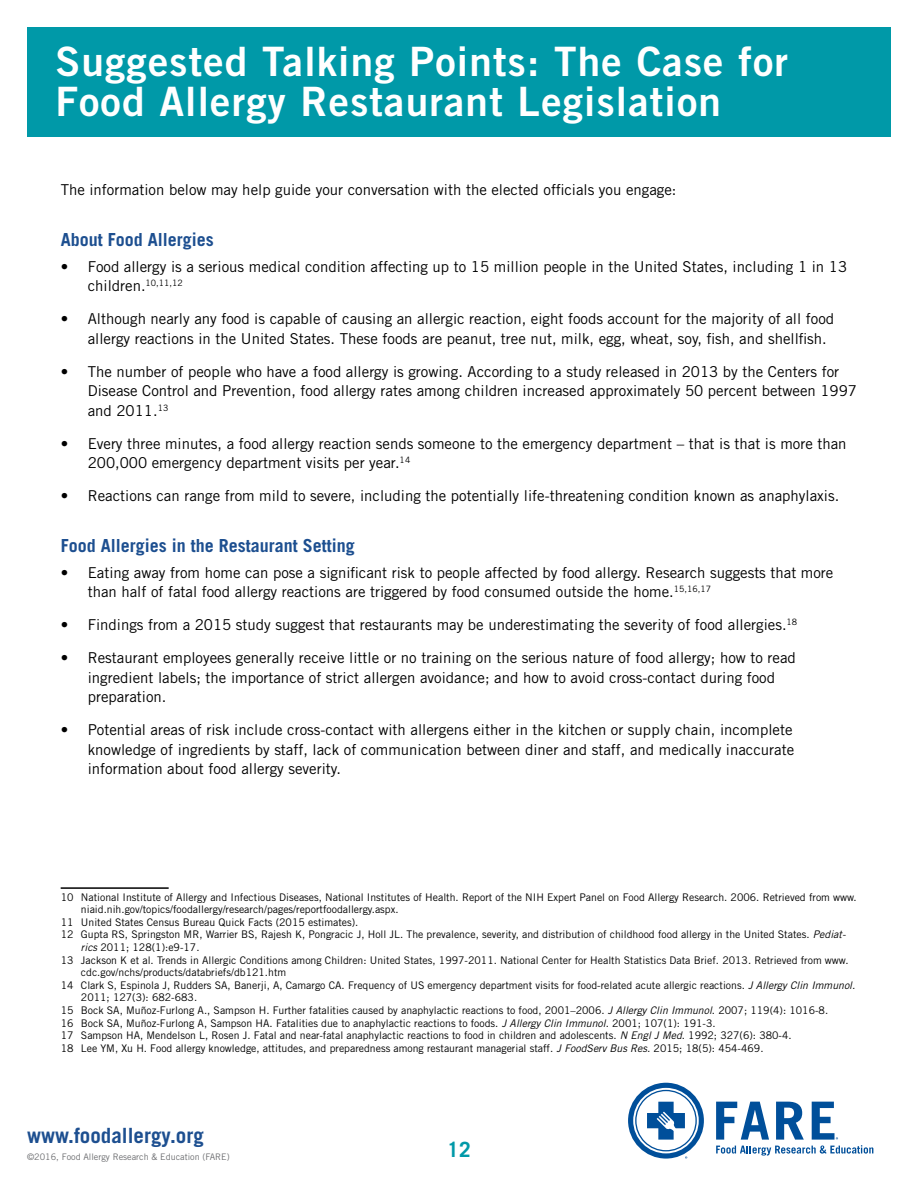
<style>
.page{position:relative;width:918px;height:1188px;background:#fff}
.page>*{position:absolute;margin:0;border:0;box-sizing:border-box;transform-origin:0 0}
.t1{font:40.5px/40.5px "Trade Gothic LT Std Bd 2";letter-spacing:.03em;color:#fff}
.t2{font:700 21px "Trade Gothic LT Std";color:#1d4f90}
.t3{font:700 21px "Trade Gothic LT Std";color:#0099a8}
.t4{font:700 18px "Trade Gothic LT Std";color:#1d4f90}
.t5{font:15px/19.5px "Trade Gothic LT Std";color:#000}
.t6{font:10.5px "Trade Gothic LT Std";color:#000}
.t7{font:9px "Trade Gothic LT Std";color:#6d6e71}
.s1{font-style:italic}
</style>
<div class="page">
<div style="left:27px;top:27px;width:864px;height:109px;background:#0099a8"></div>
<hr style="left:61px;top:887px;width:108px;height:2px;background:#000">
<svg style="left:628px;top:1083px;width:76px;height:76px"></svg>
<svg style="left:716px;top:1102px;width:157px;height:54px"></svg>
<h1 class="t1" style="left:55px;top:41px;width:734px">Suggested Talking Points: The Case for<br>Food Allergy Restaurant Legislation</h1>
<p class="t5" style="left:61px;top:180px;width:617px">The information below may help guide your conversation with the elected officials you engage:</p>
<p class="t4" style="left:61px;top:228px;width:155px">About Food Allergies</p>
<p class="t5" style="left:88px;top:257px;width:761px;text-indent:-27px">• Food allergy is a serious medical condition affecting up to 15 million people in the United States, including 1 in 13 children.<sup>10,11,12</sup></p>
<p class="t5" style="left:88px;top:309px;width:748px;text-indent:-27px">• Although nearly any food is capable of causing an allergic reaction, eight foods account for the majority of all food allergy reactions in the United States. These foods are peanut, tree nut, milk, egg, wheat, soy, fish, and shellfish.</p>
<p class="t5" style="left:88px;top:362px;width:771px;text-indent:-27px">• The number of people who have a food allergy is growing. According to a study released in 2013 by the Centers for<br>Disease Control and Prevention, food allergy rates among children increased approximately 50 percent between 1997 and 2011.<sup>13</sup></p>
<p class="t5" style="left:88px;top:434px;width:760px;text-indent:-27px">• Every three minutes, a food allergy reaction sends someone to the emergency department – that is that is more than<br>200,000 emergency department visits per year.<sup>14</sup></p>
<p class="t5" style="left:61px;top:486px;width:780px">• Reactions can range from mild to severe, including the potentially life-threatening condition known as anaphylaxis.</p>
<p class="t4" style="left:61px;top:534px;width:296px">Food Allergies in the Restaurant Setting</p>
<p class="t5" style="left:88px;top:563px;width:747px;text-indent:-27px">• Eating away from home can pose a significant risk to people affected by food allergy. Research suggests that more than half of fatal food allergy reactions are triggered by food consumed outside the home.<sup>15,16,17</sup></p>
<p class="t5" style="left:61px;top:615px;width:738px">• Findings from a 2015 study suggest that restaurants may be underestimating the severity of food allergies.<sup>18</sup></p>
<p class="t5" style="left:88px;top:648px;width:710px;text-indent:-27px">• Restaurant employees generally receive little or no training on the serious nature of food allergy; how to read ingredient labels; the importance of strict allergen avoidance; and how to avoid cross-contact during food preparation.</p>
<p class="t5" style="left:88px;top:720px;width:708px;text-align:justify;text-indent:-27px">• Potential areas of risk include cross-contact with allergens either in the kitchen or supply chain, incomplete knowledge of ingredients by staff, lack of communication between diner and staff, and medically inaccurate information about food allergy severity.</p>
<p class="t6" style="left:61px;top:891px;width:798px">10 National Institute of Allergy and Infectious Diseases, National Institutes of Health. Report of the NIH Expert Panel on Food Allergy Research. 2006. Retrieved from www.</p>
<p class="t6" style="left:81px;top:903px;width:319px">niaid.nih.gov/topics/foodallergy/research/pages/reportfoodallergy.aspx.</p>
<p class="t6" style="left:61px;top:916px;width:299px">11 United States Census Bureau Quick Facts (2015 estimates).</p>
<p class="t6" style="left:61px;top:928px;width:787px">12 Gupta RS, Springston MR, Warrier BS, Rajesh K, Pongracic J, Holl JL. The prevalence, severity, and distribution of childhood food allergy in the United States. <span class="s1">Pediat-</span></p>
<p class="t6" style="left:81px;top:941px;width:120px"><span class="s1">rics</span> 2011; 128(1):e9-17.</p>
<p class="t6" style="left:61px;top:954px;width:789px">13 Jackson K et al. Trends in Allergic Conditions among Children: United States, 1997-2011. National Center for Health Statistics Data Brief. 2013. Retrieved from www.</p>
<p class="t6" style="left:81px;top:966px;width:207px">cdc.gov/nchs/products/databriefs/db121.htm</p>
<p class="t6" style="left:61px;top:979px;width:796px">14 Clark S, Espinola J, Rudders SA, Banerji, A, Camargo CA. Frequency of US emergency department visits for food-related acute allergic reactions. <span class="s1">J Allergy Clin Immunol.</span></p>
<p class="t6" style="left:81px;top:991px;width:118px">2011; 127(3): 682-683.</p>
<p class="t6" style="left:61px;top:1004px;width:769px">15 Bock SA, Muñoz-Furlong A., Sampson H. Further fatalities caused by anaphylactic reactions to food, 2001–2006. <span class="s1">J Allergy Clin Immunol</span>. 2007; 119(4): 1016-8.</p>
<p class="t6" style="left:61px;top:1017px;width:657px">16 Bock SA, Muñoz-Furlong A, Sampson HA. Fatalities due to anaphylactic reactions to foods. <span class="s1">J Allergy Clin Immunol</span>. 2001; 107(1): 191-3.</p>
<p class="t6" style="left:61px;top:1029px;width:733px">17 Sampson HA, Mendelson L, Rosen J. Fatal and near-fatal anaphylactic reactions to food in children and adolescents. <span class="s1">N Engl J Med</span>. 1992; 327(6): 380-4.</p>
<p class="t6" style="left:61px;top:1042px;width:704px">18 Lee YM, Xu H. Food allergy knowledge, attitudes, and preparedness among restaurant managerial staff. <span class="s1">J FoodServ Bus Res.</span> 2015; 18(5): 454-469.</p>
<h2 class="t2" style="left:27px;top:1122px;width:178px">www.foodallergy.org</h2>
<p class="t7" style="left:27px;top:1151px;width:204px">©2016, Food Allergy Research &amp; Education (FARE)</p>
<h2 class="t3" style="left:447px;top:1136px;width:25px">12</h2>
</div>
